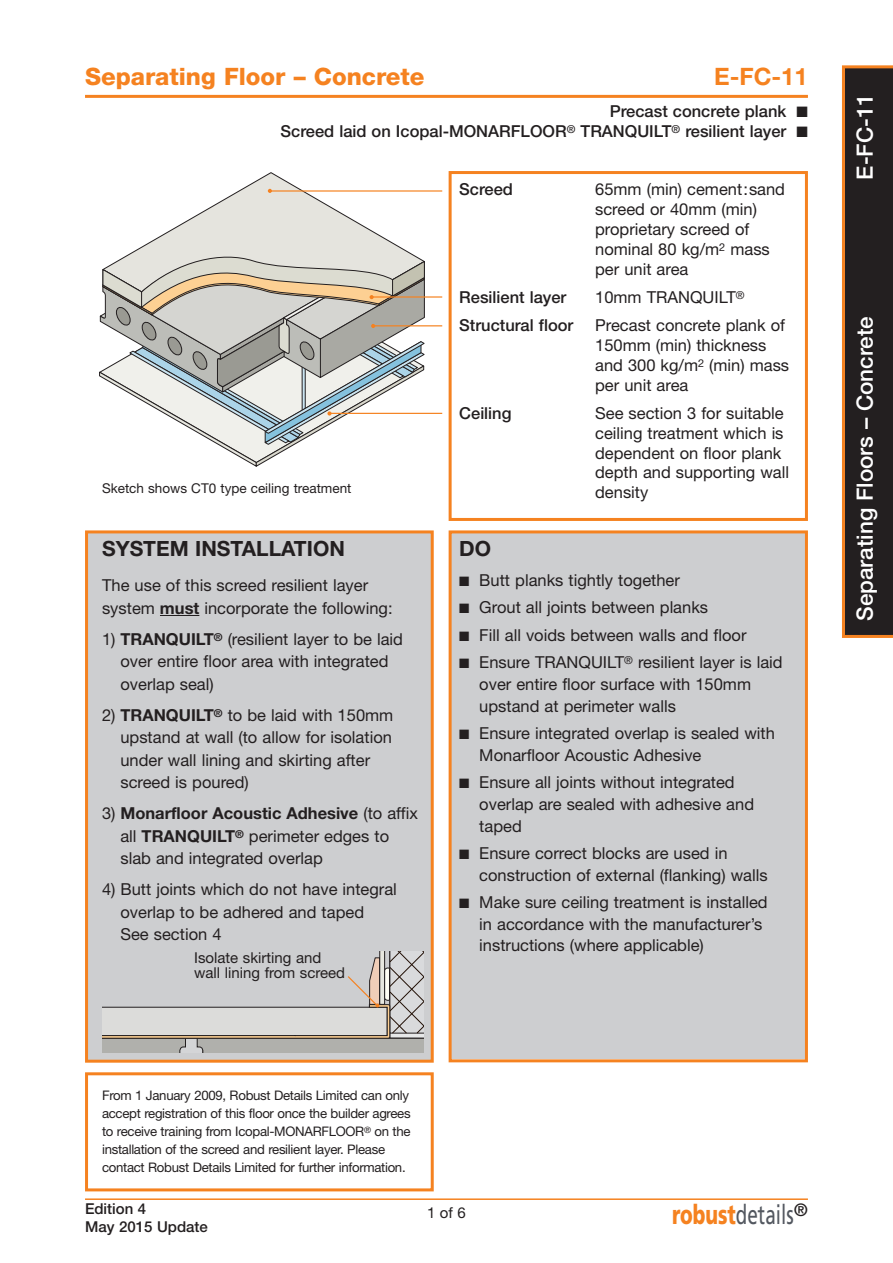
<style>
.page{position:relative;width:893px;height:1263px;background:#fff}
.page>*{position:absolute;margin:0;border:0;box-sizing:border-box;transform-origin:0 0}
.t1{font:27px "Frutiger";color:#535860;scale:.7 1}
.t2{font:800 24px "Helvetica Neue";color:#f58220}
.t3{font:700 24px "Helvetica Neue";color:#f58220}
.t4{font:500 22.5px "Helvetica Neue";color:#fff}
.t5{font:700 21px "Helvetica Neue";color:#231f20}
.t6{font:16.5px/19.8px "Helvetica Neue";color:#231f20}
.t7{font:500 16.5px/20.2px "Helvetica Neue";color:#231f20;text-align:right}
.t8{font:15px/15px "Helvetica Neue";color:#231f20}
.t9{font:500 15px/18px "Helvetica Neue";color:#231f20}
.t10{font:13.5px "Helvetica Neue";color:#231f20}
.t11{font:13.2px/18px "Helvetica Neue";letter-spacing:-.02em;color:#231f20}
.s1{font-weight:700}
.s2{font-weight:900;color:#f58220}
</style>
<div class="page">
<svg style="left:842px;top:65px;width:51px;height:573px;background:#312620"></svg>
<div style="left:452px;top:533px;width:353px;height:526px;background:#cdced0"></div>
<div style="left:449px;top:530px;width:359px;height:532px;border:3px solid #f58220"></div>
<hr style="left:85px;top:1198px;width:723px;height:2px;background:#f58220">
<hr style="left:85px;top:95px;width:723px;height:3px;background:#f58220">
<div style="left:449px;top:171px;width:359px;height:350px;border:3px solid #f58220"></div>
<hr style="left:270px;top:190px;width:172px;height:2px;background:#f58220">
<hr style="left:372px;top:296px;width:70px;height:2px;background:#f58220">
<hr style="left:374px;top:325px;width:68px;height:1px;background:#f58220">
<div style="left:88px;top:533px;width:343px;height:527px;background:#cdced0"></div>
<div style="left:85px;top:530px;width:349px;height:533px;border:3px solid #f58220"></div>
<hr style="left:160px;top:615px;width:39px;height:1px;background:#231f20">
<svg style="left:102px;top:951px;width:321px;height:101px"></svg>
<hr style="left:330px;top:413px;width:112px;height:1px;background:#f58220">
<svg style="left:99px;top:172px;width:326px;height:294px"></svg>
<div style="left:85px;top:1072px;width:349px;height:119px;border:3px solid #f58220"></div>
<p class="t2" style="left:85px;top:68px;width:341px">Separating Floor – Concrete</p>
<p class="t3" style="left:714px;top:68px;width:95px">E-FC-11</p>
<p class="t7" style="left:281px;top:103px;width:529px">Precast concrete plank ■<br>Screed laid on Icopal-MONARFLOOR<sup>®</sup> TRANQUILT<sup>®</sup> resilient layer ■</p>
<p class="t10" style="left:102px;top:483px;width:251px">Sketch shows CT0 type ceiling treatment</p>
<p class="t5" style="left:102px;top:541px;width:244px">SYSTEM INSTALLATION</p>
<p class="t6" style="left:102px;top:576px;width:292px;line-height:22.5px">The use of this screed resilient layer system <span class="s1">must</span> incorporate the following:</p>
<p class="t6" style="left:120px;top:629px;width:284px;line-height:22.5px;text-indent:-18px">1) <span class="s1">TRANQUILT</span><sup>®</sup> (resilient layer to be laid over entire floor area with integrated overlap seal)</p>
<p class="t6" style="left:120px;top:705px;width:274px;line-height:22.5px;text-indent:-18px">2) <span class="s1">TRANQUILT</span><sup>®</sup> to be laid with 150mm upstand at wall (to allow for isolation under wall lining and skirting after screed is poured)</p>
<p class="t6" style="left:120px;top:804px;width:299px;line-height:22.5px;text-indent:-18px">3) <span class="s1">Monarfloor Acoustic Adhesive</span> (to affix all <span class="s1">TRANQUILT</span><sup>®</sup> perimeter edges to slab and integrated overlap</p>
<p class="t6" style="left:120px;top:880px;width:278px;line-height:22.5px;text-indent:-18px">4) Butt joints which do not have integral overlap to be adhered and taped<br>See section 4</p>
<p class="t8" style="left:194px;top:951px;width:152px">Isolate skirting and wall lining from screed</p>
<p class="t7" style="left:459px;top:181px;width:55px">Screed</p>
<p class="t6" style="left:595px;top:181px;width:191px">65mm (min) cement:sand screed or 40mm (min) proprietary screed of nominal 80 kg/m<sup>2</sup> mass per unit area</p>
<p class="t7" style="left:459px;top:289px;width:109px">Resilient layer</p>
<p class="t6" style="left:595px;top:289px;width:151px">10mm TRANQUILT<sup>®</sup></p>
<p class="t7" style="left:459px;top:317px;width:116px">Structural floor</p>
<p class="t6" style="left:595px;top:317px;width:196px">Precast concrete plank of<br>150mm (min) thickness and 300 kg/m<sup>2</sup> (min) mass per unit area</p>
<p class="t7" style="left:459px;top:405px;width:54px">Ceiling</p>
<p class="t6" style="left:595px;top:405px;width:195px">See section 3 for suitable ceiling treatment which is dependent on floor plank depth and supporting wall density</p>
<p class="t5" style="left:459px;top:541px;width:33px">DO</p>
<p class="t6" style="left:459px;top:572px;width:222px">■ Butt planks tightly together</p>
<p class="t6" style="left:459px;top:599px;width:250px">■ Grout all joints between planks</p>
<p class="t6" style="left:459px;top:627px;width:289px">■ Fill all voids between walls and floor</p>
<p class="t6" style="left:479px;top:653px;width:305px;line-height:21.6px;text-indent:-20px">■ Ensure TRANQUILT<sup>®</sup> resilient layer is laid over entire floor surface with 150mm upstand at perimeter walls</p>
<p class="t6" style="left:479px;top:724px;width:297px;line-height:21.6px;text-indent:-20px">■ Ensure integrated overlap is sealed with<br>Monarfloor Acoustic Adhesive</p>
<p class="t6" style="left:479px;top:773px;width:276px;line-height:21.6px;text-indent:-20px">■ Ensure all joints without integrated overlap are sealed with adhesive and taped</p>
<p class="t6" style="left:479px;top:844px;width:290px;line-height:21.6px;text-indent:-20px">■ Ensure correct blocks are used in construction of external (flanking) walls</p>
<p class="t6" style="left:479px;top:893px;width:290px;line-height:21.6px;text-indent:-20px">■ Make sure ceiling treatment is installed in accordance with the manufacturer’s instructions (where applicable)</p>
<p class="t11" style="left:102px;top:1088px;width:310px">From 1 January 2009, Robust Details Limited can only accept registration of this floor once the builder agrees to receive training from Icopal-MONARFLOOR<sup>®</sup> on the installation of the screed and resilient layer. Please contact Robust Details Limited for further information.</p>
<p class="t9" style="left:85px;top:1201px;width:124px">Edition 4<br>May 2015 Update</p>
<p class="t8" style="left:427px;top:1207px;width:40px">1of6</p>
<p class="t1" style="left:672px;top:1203px;width:195px"><span class="s2">robust</span>details<sup>®</sup></p>
<p class="t4" style="left:857px;top:180px;width:88px;rotate:-90deg">E-FC-11</p>
<p class="t4" style="left:857px;top:621px;width:306px;rotate:-90deg">Separating Floors – Concrete</p>
</div>
